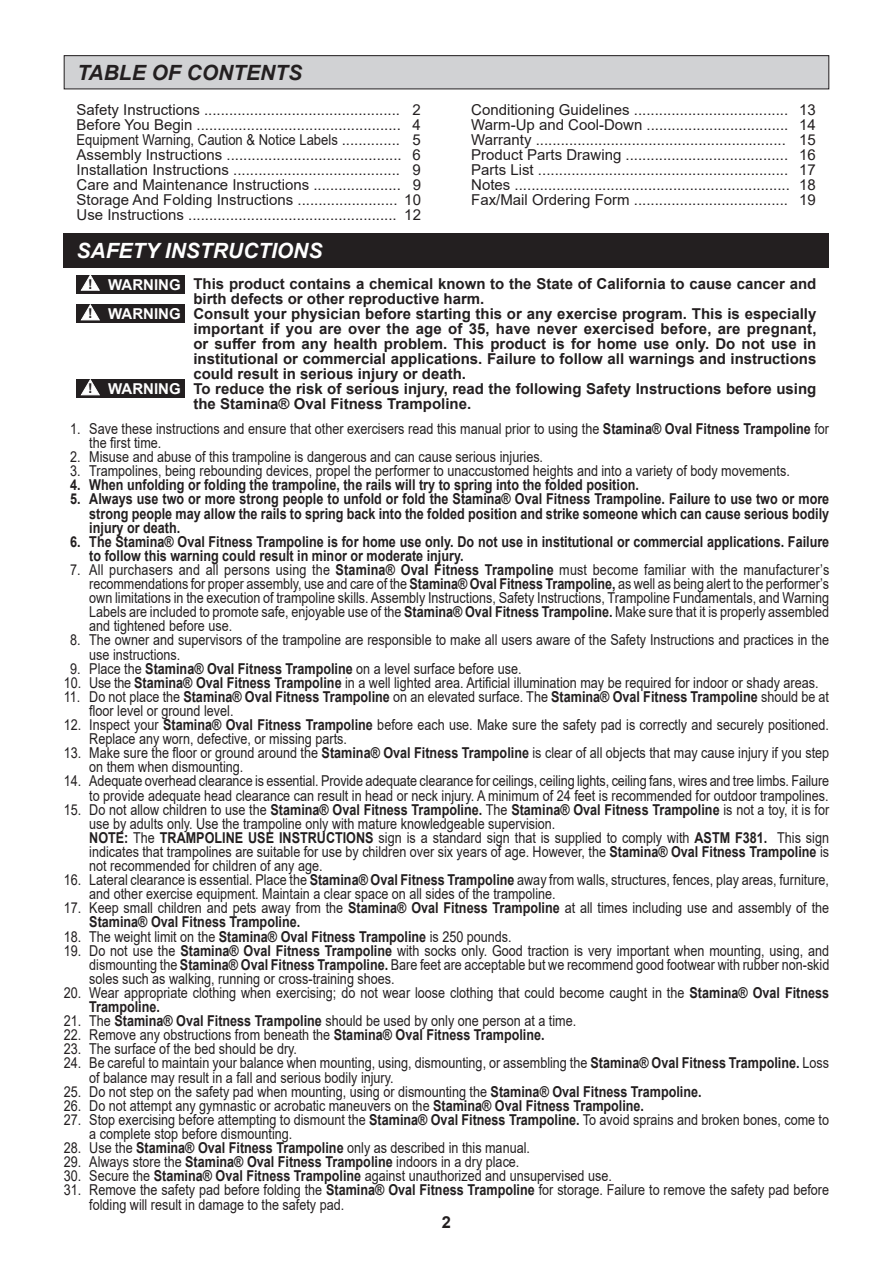
<style>
.page{position:relative;width:893px;height:1263px;background:#fff}
.page>*{position:absolute;margin:0;border:0;box-sizing:border-box;transform-origin:0 0}
.t1{font:italic 700 21px "Arial";color:#fff}
.t2{font:italic 700 21px "Arial";color:#231f20}
.t3{font:700 16.5px "Arial";color:#231f20}
.t4{font:15px/14.1px "Arial";color:#231f20;scale:.84 1}
.t5{font:15px/15px "Arial";color:#231f20;text-align:justify}
.t6{font:700 15px/15px "Arial";color:#231f20}
.t7{font:700 15px/14.1px "Arial";color:#231f20;text-align:justify;scale:.84 1}
.t8{font:700 15px "Arial";color:#fff}
.s1{font-size:13.5px}
.s2{color:#fff}
.s3{font-size:13.5px;color:#231f20}
.s4{font-weight:700}
</style>
<div class="page">
<div style="left:64px;top:234px;width:765px;height:34px;background:#231f20"></div>
<div style="left:77px;top:275px;width:108px;height:19px;background:#231f20"></div>
<svg style="left:81px;top:275px;width:19px;height:16px"></svg>
<div style="left:77px;top:379px;width:108px;height:19px;background:#231f20"></div>
<svg style="left:81px;top:379px;width:19px;height:16px"></svg>
<div style="left:77px;top:304px;width:108px;height:19px;background:#231f20"></div>
<svg style="left:81px;top:304px;width:19px;height:16px"></svg>
<div style="left:64px;top:56px;width:765px;height:33px;background:#d1d2d4"></div>
<div style="left:64px;top:55px;width:765px;height:34px;border:1px solid #231f20"></div>
<h1 class="t2" style="left:77px;top:58px;width:226px">TABLE OF CONTENTS</h1>
<p class="t5" style="left:77px;top:102px;width:346px">Safety Instructions ............................................... 2<br>Before You Begin ................................................. 4<br>Equipment Warning, Caution &amp; Notice Labels .............. 5<br>Assembly Instructions .......................................... 6<br>Installation Instructions ........................................ 9<br>Care and Maintenance Instructions ..................... 9<br>Storage And Folding Instructions ........................ 10<br>Use Instructions .................................................. 12</p>
<p class="t5" style="left:471px;top:102px;width:346px">Conditioning Guidelines ..................................... 13<br>Warm-Up and Cool-Down .................................. 14<br>Warranty ............................................................ 15<br>Product Parts Drawing ....................................... 16<br>Parts List ............................................................ 17<br>Notes .................................................................. 18<br>Fax/Mail Ordering Form ..................................... 19</p>
<h1 class="t1" style="left:77px;top:237px;width:247px">SAFETY INSTRUCTIONS</h1>
<p class="t6" style="left:193px;top:277px;width:624px;text-indent:-105px"><span class="s1">!</span> <span class="s2">WARNING</span> This product contains a chemical known to the State of California to cause cancer and birth defects or other reproductive harm.<br>Consult your physician before starting this or any exercise program. This is especially important if you are over the age of 35, have never exercised before, are pregnant, or suffer from any health problem. This product is for home use only. Do not use in institutional or commercial applications. Failure to follow all warnings and instructions could result in serious injury or death.<br>To reduce the risk of serious injury, read the following Safety Instructions before using the Stamina® Oval Fitness Trampoline.</p>
<p class="t8" style="left:88px;top:303px;width:94px"><span class="s3">!</span> WARNING</p>
<p class="t8" style="left:88px;top:378px;width:94px"><span class="s3">!</span> WARNING</p>
<p class="t4" style="left:89px;top:421px;width:882px;text-indent:-19px">1. Save these instructions and ensure that other exercisers read this manual prior to using the <span class="s4">Stamina® Oval Fitness Trampoline</span> for the first time.</p>
<p class="t4" style="left:70px;top:450px;width:565px">2. Misuse and abuse of this trampoline is dangerous and can cause serious injuries.</p>
<p class="t4" style="left:70px;top:464px;width:858px">3. Trampolines, being rebounding devices, propel the performer to unaccustomed heights and into a variety of body movements.</p>
<p class="t7" style="left:70px;top:478px;width:679px">4. When unfolding or folding the trampoline, the rails will try to spring into the folded position.</p>
<p class="t7" style="left:89px;top:492px;width:882px;text-indent:-19px">5. Always use two or more strong people to unfold or fold the Stamina® Oval Fitness Trampoline. Failure to use two or more strong people may allow the rails to spring back into the folded position and strike someone which can cause serious bodily injury or death.</p>
<p class="t7" style="left:89px;top:535px;width:882px;text-indent:-19px">6. The Stamina® Oval Fitness Trampoline is for home use only. Do not use in institutional or commercial applications. Failure to follow this warning could result in minor or moderate injury.</p>
<p class="t4" style="left:89px;top:562px;width:882px;text-align:justify;text-indent:-19px">7. All purchasers and all persons using the <span class="s4">Stamina® Oval Fitness Trampoline</span> must become familiar with the manufacturer’s recommendations for proper assembly, use and care of the <span class="s4">Stamina® Oval Fitness Trampoline,</span> as well as being alert to the performer’s own limitations in the execution of trampoline skills. Assembly Instructions, Safety Instructions, Trampoline Fundamentals, and Warning Labels are included to promote safe, enjoyable use of the <span class="s4">Stamina® Oval Fitness Trampoline.</span> Make sure that it is properly assembled and tightened before use.</p>
<p class="t4" style="left:89px;top:633px;width:882px;text-indent:-19px">8. The owner and supervisors of the trampoline are responsible to make all users aware of the Safety Instructions and practices in the use instructions.</p>
<p class="t4" style="left:70px;top:661px;width:539px">9. Place the <span class="s4">Stamina® Oval Fitness Trampoline</span> on a level surface before use.</p>
<p class="t4" style="left:64px;top:675px;width:900px">10. Use the <span class="s4">Stamina® Oval Fitness Trampoline</span> in a well lighted area. Artificial illumination may be required for indoor or shady areas.</p>
<p class="t4" style="left:89px;top:689px;width:882px;text-indent:-26px">11. Do not place the <span class="s4">Stamina® Oval Fitness Trampoline</span> on an elevated surface. The <span class="s4">Stamina® Oval Fitness Trampoline</span> should be at floor level or ground level.</p>
<p class="t4" style="left:89px;top:718px;width:882px;text-indent:-26px">12. Inspect your <span class="s4">Stamina® Oval Fitness Trampoline</span> before each use. Make sure the safety pad is correctly and securely positioned.<br>Replace any worn, defective, or missing parts.</p>
<p class="t4" style="left:89px;top:746px;width:882px;text-indent:-26px">13. Make sure the floor or ground around the <span class="s4">Stamina® Oval Fitness Trampoline</span> is clear of all objects that may cause injury if you step on them when dismounting.</p>
<p class="t4" style="left:64px;top:774px;width:913px;text-align:right">14. Adequate overhead clearance is essential. Provide adequate clearance for ceilings, ceiling lights, ceiling fans, wires and tree limbs. Failure to provide adequate head clearance can result in head or neck injury. A minimum of 24 feet is recommended for outdoor trampolines.</p>
<p class="t4" style="left:89px;top:802px;width:882px;text-indent:-26px">15. Do not allow children to use the <span class="s4">Stamina® Oval Fitness Trampoline.</span> The <span class="s4">Stamina® Oval Fitness Trampoline</span> is not a toy, it is for use by adults only. Use the trampoline only with mature knowledgeable supervision.<br><span class="s4">NOTE:</span> The <span class="s4">TRAMPOLINE USE INSTRUCTIONS</span> sign is a standard sign that is supplied to comply with <span class="s4">ASTM F381.</span> This sign indicates that trampolines are suitable for use by children over six years of age. However, the <span class="s4">Stamina® Oval Fitness Trampoline</span> is not recommended for children of any age.</p>
<p class="t4" style="left:89px;top:873px;width:882px;text-indent:-26px">16. Lateral clearance is essential. Place the <span class="s4">Stamina® Oval Fitness Trampoline</span> away from walls, structures, fences, play areas, furniture, and other exercise equipment. Maintain a clear space on all sides of the trampoline.</p>
<p class="t4" style="left:89px;top:901px;width:882px;text-indent:-26px">17. Keep small children and pets away from the <span class="s4">Stamina® Oval Fitness Trampoline</span> at all times including use and assembly of the<br><span class="s4">Stamina® Oval Fitness Trampoline.</span></p>
<p class="t4" style="left:64px;top:929px;width:535px">18. The weight limit on the <span class="s4">Stamina® Oval Fitness Trampoline</span> is 250 pounds.</p>
<p class="t4" style="left:89px;top:943px;width:883px;text-align:justify;text-indent:-26px">19. Do not use the <span class="s4">Stamina® Oval Fitness Trampoline</span> with socks only. Good traction is very important when mounting, using, and dismounting the <span class="s4">Stamina® Oval Fitness Trampoline.</span> Bare feet are acceptable but we recommend good footwear with rubber non-skid soles such as walking, running or cross-training shoes.</p>
<p class="t4" style="left:89px;top:985px;width:882px;text-indent:-26px">20. Wear appropriate clothing when exercising; do not wear loose clothing that could become caught in the <span class="s4">Stamina® Oval Fitness<br>Trampoline.</span></p>
<p class="t4" style="left:64px;top:1014px;width:612px">21. The <span class="s4">Stamina® Oval Fitness Trampoline</span> should be used by only one person at a time.</p>
<p class="t4" style="left:64px;top:1028px;width:574px">22. Remove any obstructions from beneath the <span class="s4">Stamina® Oval Fitness Trampoline.</span></p>
<p class="t4" style="left:64px;top:1042px;width:279px">23. The surface of the bed should be dry.</p>
<p class="t4" style="left:89px;top:1056px;width:882px;text-indent:-26px">24. Be careful to maintain your balance when mounting, using, dismounting, or assembling the <span class="s4">Stamina® Oval Fitness Trampoline.</span> Loss of balance may result in a fall and serious bodily injury.</p>
<p class="t4" style="left:64px;top:1084px;width:761px">25. Do not step on the safety pad when mounting, using or dismounting the <span class="s4">Stamina® Oval Fitness Trampoline.</span></p>
<p class="t4" style="left:64px;top:1098px;width:692px">26. Do not attempt any gymnastic or acrobatic maneuvers on the <span class="s4">Stamina® Oval Fitness Trampoline.</span></p>
<p class="t4" style="left:89px;top:1112px;width:882px;text-indent:-26px">27. Stop exercising before attempting to dismount the <span class="s4">Stamina® Oval Fitness Trampoline.</span> To avoid sprains and broken bones, come to a complete stop before dismounting.</p>
<p class="t4" style="left:64px;top:1141px;width:556px">28. Use the <span class="s4">Stamina® Oval Fitness Trampoline</span> only as described in this manual.</p>
<p class="t4" style="left:64px;top:1155px;width:544px">29. Always store the <span class="s4">Stamina® Oval Fitness Trampoline</span> indoors in a dry place.</p>
<p class="t4" style="left:64px;top:1169px;width:654px">30. Secure the <span class="s4">Stamina® Oval Fitness Trampoline</span> against unauthorized and unsupervised use.</p>
<p class="t4" style="left:89px;top:1183px;width:882px;text-indent:-26px">31. Remove the safety pad before folding the <span class="s4">Stamina® Oval Fitness Trampoline</span> for storage. Failure to remove the safety pad before folding will result in damage to the safety pad.</p>
<p class="t3" style="left:442px;top:1211px;width:11px">2</p>
</div>
